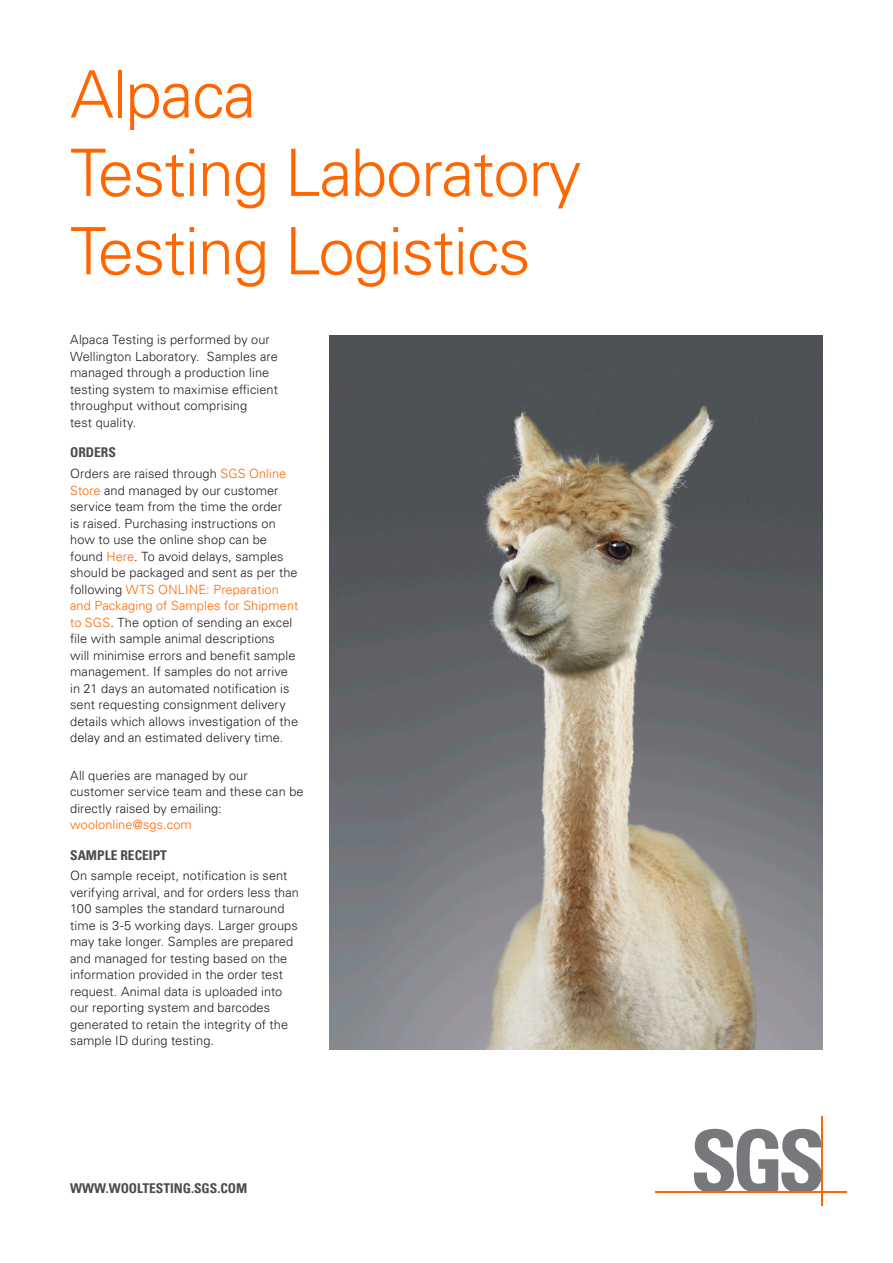
<style>
.page{position:relative;width:893px;height:1263px;background:#fff}
.page>*{position:absolute;margin:0;border:0;box-sizing:border-box;transform-origin:0 0}
.Headline{font:300 65.4px/78.4px "Univers LT Pro 45";letter-spacing:-.02em;color:#f60}
.First_Subheading{font:700 condensed 13.5px "Univers LT Pro";color:#4b4c4d}
.Body_Text{font:300 12.75px/16.5px "Univers LT Pro 45";letter-spacing:.005em;color:#231f20}
.s1{color:#f60}
</style>
<div class="page">
<svg style="left:693px;top:1129px;width:128px;height:62px"></svg>
<hr style="left:655px;top:1191px;width:191px;height:2px;background:#f60">
<hr style="left:821px;top:1116px;width:1px;height:90px;background:#f60">
<img style="left:330px;top:335px;width:493px;height:714px">
<p class="Headline" style="left:70px;top:53px;width:513px">Alpaca<br>Testing Laboratory<br>Testing Logistics</p>
<p class="Body_Text" style="left:70px;top:331px;width:209px">Alpaca Testing is performed by our<br>Wellington Laboratory. Samples are managed through a production line testing system to maximise efficient throughput without comprising<br>test quality.</p>
<p class="First_Subheading" style="left:70px;top:444px;width:47px">ORDERS</p>
<p class="Body_Text" style="left:70px;top:465px;width:230px">Orders are raised through <span class="s1">SGS Online Store</span> and managed by our customer service team from the time the order<br>is raised. Purchasing instructions on how to use the online shop can be found <span class="s1">Here</span>. To avoid delays, samples should be packaged and sent as per the following <span class="s1">WTS ONLINE: Preparation and Packaging of Samples for Shipment to SGS</span>. The option of sending an excel file with sample animal descriptions<br>will minimise errors and benefit sample management. If samples do not arrive in 21 days an automated notification is sent requesting consignment delivery details which allows investigation of the delay and an estimated delivery time.</p>
<p class="Body_Text" style="left:70px;top:766px;width:235px">All queries are managed by our customer service team and these can be directly raised by emailing: <span class="s1">woolonline@sgs.com</span></p>
<p class="First_Subheading" style="left:70px;top:846px;width:98px">SAMPLE RECEIPT</p>
<p class="Body_Text" style="left:70px;top:867px;width:230px">On sample receipt, notification is sent verifying arrival, and for orders less than 100 samples the standard turnaround time is 3-5 working days. Larger groups may take longer. Samples are prepared and managed for testing based on the information provided in the order test request. Animal data is uploaded into our reporting system and barcodes generated to retain the integrity of the sample ID during testing.</p>
<p class="First_Subheading" style="left:70px;top:1180px;width:179px">WWW.WOOLTESTING.SGS.COM</p>
</div>
